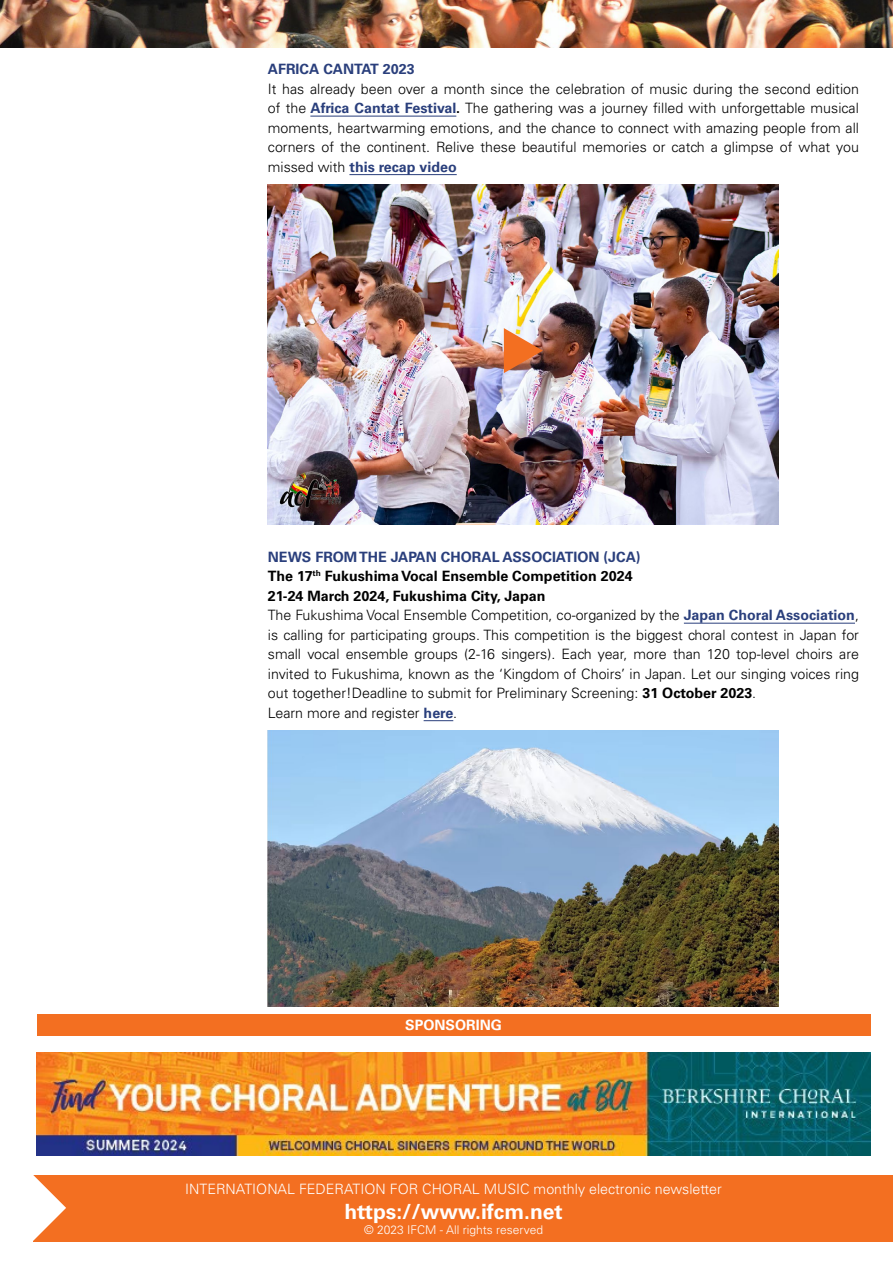
<style>
.page{position:relative;width:893px;height:1263px;background:#fff}
.page>*{position:absolute;margin:0;border:0;box-sizing:border-box;transform-origin:0 0}
.t1{font:700 21px "Univers LT Std";color:#fff}
.t2{font:300 14.25px/19.5px "Univers LT Std";color:#000;text-align:justify}
.t3{font:300 14.25px "Univers LT Std";color:#fff}
.t4{font:700 14.25px "Univers LT Std";color:#2a3f7c}
.t5{font:700 14.25px "Univers LT Std";color:#fff}
.t6{font:300 12px "Univers LT Std";color:#fff}
.s1{font-weight:700;color:#2a3f7c}
.s2{font-weight:700}
</style>
<div class="page">
<hr style="left:310px;top:116px;width:146px;height:1px;background:#2a3f7c">
<hr style="left:349px;top:174px;width:108px;height:1px;background:#2a3f7c">
<hr style="left:684px;top:623px;width:171px;height:1px;background:#2a3f7c">
<svg style="left:424px;top:720px;width:29px;height:1px"></svg>
<div style="left:33px;top:1176px;width:860px;height:66px;background:#f36f21"></div>
<svg style="left:33px;top:1175px;width:33px;height:66px"></svg>
<img style="left:268px;top:184px;width:510px;height:340px">
<img style="left:0;top:0;width:893px;height:48px">
<img style="left:37px;top:1052px;width:833px;height:103px">
<div style="left:37px;top:1014px;width:833px;height:21px;background:#f36f21"></div>
<img style="left:268px;top:730px;width:510px;height:277px">
<img style="left:504px;top:327px;width:39px;height:46px">
<p class="t4" style="left:268px;top:61px;width:148px">AFRICA CANTAT 2023</p>
<p class="t2" style="left:268px;top:79px;width:593px">It has already been over a month since the celebration of music during the second edition of the <span class="s1">Africa Cantat Festival</span><span class="s2">.</span> The gathering was a journey filled with unforgettable musical moments, heartwarming emotions, and the chance to connect with amazing people from all corners of the continent. Relive these beautiful memories or catch a glimpse of what you missed with <span class="s1">this recap video</span></p>
<p class="t2" style="left:268px;top:547px;width:593px;text-align:left"><span class="s1">NEWS FROM THE JAPAN CHORAL ASSOCIATION (JCA)<br></span><span class="s2">The 17</span><sup>th</sup> <span class="s2">Fukushima Vocal Ensemble Competition 2024<br>21-24 March 2024, Fukushima City, Japan<br></span>The Fukushima Vocal Ensemble Competition, co-organized by the <span class="s1">Japan Choral Association</span>, is calling for participating groups. This competition is the biggest choral contest in Japan for small vocal ensemble groups (2-16 singers). Each year, more than 120 top-level choirs are invited to Fukushima, known as the ‘Kingdom of Choirs’ in Japan. Let our singing voices ring out together!Deadline to submit for Preliminary Screening: <span class="s2">31 October 2023</span>.<br>Learn more and register <span class="s1">here</span>.</p>
<p class="t5" style="left:405px;top:1016px;width:98px">SPONSORING</p>
<p class="t3" style="left:185px;top:1180px;width:538px">INTERNATIONAL FEDERATION FOR CHORAL MUSIC monthly electronic newsletter</p>
<h1 class="t1" style="left:344px;top:1200px;width:220px">https://www.ifcm.net</h1>
<p class="t6" style="left:364px;top:1222px;width:180px">© 2023 IFCM - All rights reserved</p>
</div>
